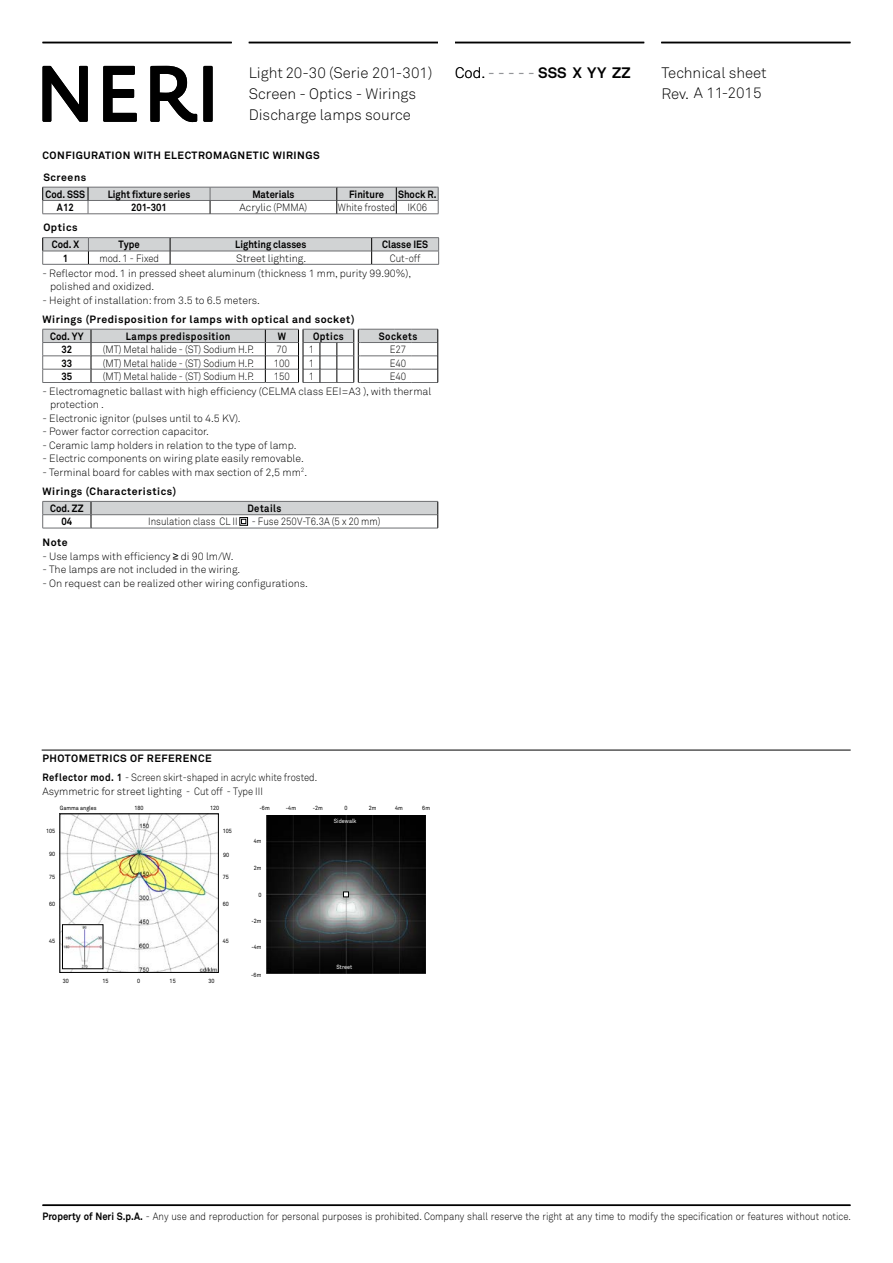
<style>
.page{position:relative;width:893px;height:1263px;background:#fff}
.page>*{position:absolute;margin:0;border:0;box-sizing:border-box;transform-origin:0 0}
.t1{font:15px/21px "Akkurat Light Pro";color:#000}
.t2{font:700 15px "Akkurat Pro";color:#000}
.t3{font:10.5px/13.5px "Akkurat Light Pro";color:#000}
.t4{font:10.5px/13.5px "Akkurat Light Pro";color:#000;scale:.9 1}
.t5{font:700 10.5px/16.8px "Akkurat Pro";letter-spacing:.05em;color:#000}
.t6{font:700 10.5px "Akkurat Pro";letter-spacing:.05em;color:#000;scale:.9 1}
.t7{font:700 10.5px "Akkurat Pro";color:#000;scale:.9 1}
.t8{font:6px "Akkurat Pro";color:#000;scale:.9 1}
.t9{font:6px "Akkurat Pro";color:#fff;scale:.9 1}
.s1{font-family:"Akkurat Light Pro";font-weight:400}
.s2{font-weight:400;color:#939598}
.s3{font-family:"Arial"}
.s4{font-family:"Akkurat Pro";font-weight:700}
</style>
<div class="page">
<hr style="left:43px;top:42px;width:189px;height:1px;background:#000">
<hr style="left:249px;top:42px;width:189px;height:1px;background:#000">
<hr style="left:455px;top:42px;width:189px;height:1px;background:#000">
<hr style="left:661px;top:42px;width:189px;height:1px;background:#000">
<svg style="left:43px;top:66px;width:45px;height:56px"></svg>
<svg style="left:103px;top:66px;width:34px;height:56px"></svg>
<svg style="left:150px;top:66px;width:47px;height:56px"></svg>
<div style="left:203px;top:66px;width:10px;height:56px;background:#000"></div>
<hr style="left:42px;top:750px;width:809px;height:1px;background:#000">
<img style="left:267px;top:815px;width:158px;height:159px">
<img style="left:62px;top:816px;width:155px;height:155px">
<div style="left:60px;top:814px;width:159px;height:159px;border:1px solid #000"></div>
<svg style="left:343px;top:891px;width:6px;height:6px"></svg>
<img style="left:64px;top:926px;width:37px;height:41px">
<div style="left:62px;top:924px;width:41px;height:45px;border:1px solid #000"></div>
<hr style="left:43px;top:1204px;width:807px;height:2px;background:#000">
<hr style="left:43px;top:214px;width:45px;height:1px;background:#6d6e71">
<hr style="left:88px;top:214px;width:122px;height:1px;background:#6d6e71">
<hr style="left:210px;top:214px;width:127px;height:1px;background:#6d6e71">
<hr style="left:337px;top:214px;width:59px;height:1px;background:#6d6e71">
<hr style="left:396px;top:214px;width:42px;height:1px;background:#6d6e71">
<svg style="left:42px;top:187px;width:397px;height:27px"></svg>
<hr style="left:210px;top:187px;width:127px;height:1px;background:#6d6e71">
<hr style="left:88px;top:264px;width:82px;height:1px;background:#6d6e71">
<hr style="left:170px;top:264px;width:202px;height:1px;background:#6d6e71">
<hr style="left:372px;top:264px;width:67px;height:1px;background:#6d6e71">
<hr style="left:43px;top:237px;width:45px;height:1px;background:#6d6e71">
<hr style="left:170px;top:237px;width:202px;height:1px;background:#6d6e71">
<hr style="left:372px;top:237px;width:67px;height:1px;background:#6d6e71">
<svg style="left:42px;top:238px;width:397px;height:26px"></svg>
<hr style="left:88px;top:237px;width:82px;height:1px;background:#6d6e71">
<hr style="left:43px;top:251px;width:45px;height:1px;background:#6d6e71">
<hr style="left:43px;top:264px;width:45px;height:1px;background:#6d6e71">
<svg style="left:42px;top:329px;width:397px;height:54px"></svg>
<hr style="left:43px;top:382px;width:48px;height:1px;background:#6d6e71">
<hr style="left:91px;top:382px;width:174px;height:1px;background:#6d6e71">
<hr style="left:265px;top:382px;width:34px;height:1px;background:#6d6e71">
<hr style="left:91px;top:528px;width:347px;height:1px;background:#6d6e71">
<hr style="left:43px;top:528px;width:48px;height:1px;background:#6d6e71">
<svg style="left:42px;top:501px;width:397px;height:27px"></svg>
<h1 class="t1" style="left:249px;top:62px;width:185px">Light 20-30 (Serie 201-301)</h1>
<h1 class="t2" style="left:455px;top:63px;width:177px"><span class="s1">Cod.</span> <span class="s2">- - - - -</span> SSS X YY ZZ</h1>
<h1 class="t1" style="left:249px;top:83px;width:169px">Screen - Optics - Wirings<br>Discharge lamps source</h1>
<p class="t5" style="left:43px;top:145px;width:279px;line-height:21.8px">CONFIGURATION WITH ELECTROMAGNETIC WIRINGS<br>Screens</p>
<p class="t6" style="left:46px;top:188px;width:46px">Cod. SSS</p>
<p class="t7" style="left:108px;top:188px;width:93px">Light fixture series</p>
<p class="t7" style="left:252px;top:188px;width:48px">Materials</p>
<p class="t7" style="left:349px;top:188px;width:40px">Finiture</p>
<p class="t6" style="left:398px;top:188px;width:44px">Shock R.</p>
<p class="t6" style="left:57px;top:201px;width:20px">A12</p>
<p class="t6" style="left:131px;top:201px;width:41px">201-301</p>
<p class="t3" style="left:240px;top:201px;width:69px">Acrylic (PMMA)</p>
<p class="t4" style="left:338px;top:201px;width:101px">White frosted IK06</p>
<p class="t5" style="left:43px;top:218px;width:37px;line-height:17.7px;text-align:right">Optics<br>Cod. X</p>
<p class="t6" style="left:119px;top:238px;width:25px">Type</p>
<p class="t7" style="left:235px;top:238px;width:81px">Lighting classes</p>
<p class="t7" style="left:382px;top:238px;width:52px">Classe IES</p>
<p class="t6" style="left:63px;top:252px;width:7px">1</p>
<p class="t4" style="left:100px;top:252px;width:68px">mod. 1 - Fixed</p>
<p class="t3" style="left:236px;top:252px;width:71px">Street lighting.</p>
<p class="t4" style="left:390px;top:252px;width:36px">Cut-off</p>
<p class="t3" style="left:50px;top:266px;width:363px;text-indent:-7px">- Reflector mod. 1 in pressed sheet aluminum (thickness 1 mm, purity 99.90%), polished and oxidized.</p>
<p class="t3" style="left:43px;top:293px;width:219px">- Height of installation: from 3.5 to 6.5 meters.</p>
<p class="t5" style="left:50px;top:311px;width:306px;text-indent:-8px">Wirings (Predisposition for lamps with optical and socket)<br>Cod. YY</p>
<p class="t6" style="left:126px;top:330px;width:118px">Lamps predisposition</p>
<p class="t6" style="left:278px;top:330px;width:11px">W</p>
<p class="t6" style="left:313px;top:330px;width:36px">Optics</p>
<p class="t6" style="left:379px;top:330px;width:44px">Sockets</p>
<p class="t6" style="left:61px;top:343px;width:13px">32</p>
<p class="t4" style="left:103px;top:343px;width:170px">(MT) Metal halide - (ST) Sodium H.P.</p>
<p class="t4" style="left:277px;top:343px;width:13px">70</p>
<p class="t4" style="left:309px;top:343px;width:7px">1</p>
<p class="t4" style="left:390px;top:343px;width:20px">E27</p>
<p class="t6" style="left:61px;top:356px;width:13px">33</p>
<p class="t4" style="left:103px;top:356px;width:170px">(MT) Metal halide - (ST) Sodium H.P.</p>
<p class="t4" style="left:274px;top:356px;width:19px">100</p>
<p class="t4" style="left:309px;top:356px;width:7px">1</p>
<p class="t4" style="left:390px;top:356px;width:20px">E40</p>
<p class="t6" style="left:61px;top:370px;width:13px">35</p>
<p class="t4" style="left:103px;top:370px;width:170px">(MT) Metal halide - (ST) Sodium H.P.</p>
<p class="t4" style="left:274px;top:370px;width:19px">150</p>
<p class="t4" style="left:309px;top:370px;width:7px">1</p>
<p class="t4" style="left:390px;top:370px;width:20px">E40</p>
<p class="t3" style="left:50px;top:385px;width:383px;text-indent:-7px">- Electromagnetic ballast with high efficiency (CELMA class EEI=A3 ), with thermal protection .</p>
<p class="t3" style="left:43px;top:412px;width:200px">- Electronic ignitor (pulses until to 4.5 KV).</p>
<p class="t3" style="left:43px;top:425px;width:168px">- Power factor correction capacitor.</p>
<p class="t3" style="left:43px;top:439px;width:255px">- Ceramic lamp holders in relation to the type of lamp.</p>
<p class="t3" style="left:43px;top:452px;width:263px">- Electric components on wiring plate easily removable.</p>
<p class="t3" style="left:43px;top:466px;width:266px">- Terminal board for cables with max section of 2,5 mm<sup>2</sup>.</p>
<p class="t5" style="left:50px;top:483px;width:128px;text-indent:-8px">Wirings (Characteristics)<br>Cod. ZZ</p>
<p class="t6" style="left:247px;top:502px;width:39px">Details</p>
<p class="t6" style="left:61px;top:515px;width:13px">04</p>
<p class="t4" style="left:148px;top:515px;width:101px">Insulation class CL II</p>
<p class="t4" style="left:252px;top:515px;width:145px">- Fuse 250V-T6.3A (5 x 20 mm)</p>
<p class="t5" style="left:43px;top:534px;width:27px">Note</p>
<p class="t3" style="left:43px;top:550px;width:193px">- Use lamps with efficiency <span class="s3">≥</span> di 90 lm/W.</p>
<p class="t3" style="left:43px;top:563px;width:199px">- The lamps are not included in the wiring.</p>
<p class="t3" style="left:43px;top:577px;width:267px">- On request can be realized other wiring configurations.</p>
<h1 class="t1" style="left:661px;top:62px;width:107px">Technical sheet<br>Rev. A 11-2015</h1>
<p class="t5" style="left:43px;top:750px;width:171px">PHOTOMETRICS OF REFERENCE</p>
<p class="t4" style="left:43px;top:771px;width:307px"><span class="s4">Reflector mod. 1</span> - Screen skirt-shaped in acrylc white frosted.<br>Asymmetric for street lighting - Cut off - Type III</p>
<p class="t8" style="left:60px;top:804px;width:42px">Gamma angles</p>
<p class="t8" style="left:46px;top:827px;width:12px">105</p>
<p class="t8" style="left:49px;top:850px;width:8px">90</p>
<p class="t8" style="left:49px;top:873px;width:8px">75</p>
<p class="t8" style="left:49px;top:900px;width:8px">60</p>
<p class="t8" style="left:49px;top:937px;width:8px">45</p>
<p class="t8" style="left:134px;top:804px;width:12px">180</p>
<p class="t8" style="left:210px;top:804px;width:12px">120</p>
<p class="t8" style="left:223px;top:827px;width:12px">105</p>
<p class="t8" style="left:223px;top:851px;width:8px">90</p>
<p class="t8" style="left:223px;top:874px;width:8px">75</p>
<p class="t8" style="left:223px;top:900px;width:8px">60</p>
<p class="t8" style="left:223px;top:937px;width:8px">45</p>
<p class="t8" style="left:63px;top:977px;width:8px">30</p>
<p class="t8" style="left:102px;top:977px;width:8px">15</p>
<p class="t8" style="left:137px;top:977px;width:5px">0</p>
<p class="t8" style="left:170px;top:977px;width:8px">15</p>
<p class="t8" style="left:209px;top:977px;width:8px">30</p>
<p class="t8" style="left:260px;top:804px;width:13px">-6m</p>
<p class="t8" style="left:286px;top:804px;width:13px">-4m</p>
<p class="t8" style="left:313px;top:804px;width:12px">-2m</p>
<p class="t8" style="left:344px;top:804px;width:5px">0</p>
<p class="t8" style="left:369px;top:804px;width:10px">2m</p>
<p class="t8" style="left:395px;top:804px;width:10px">4m</p>
<p class="t8" style="left:422px;top:804px;width:10px">6m</p>
<p class="t8" style="left:254px;top:837px;width:10px">4m</p>
<p class="t8" style="left:254px;top:864px;width:10px">2m</p>
<p class="t8" style="left:258px;top:891px;width:5px">0</p>
<p class="t8" style="left:252px;top:917px;width:12px">-2m</p>
<p class="t8" style="left:251px;top:943px;width:13px">-4m</p>
<p class="t8" style="left:251px;top:971px;width:13px">-6m</p>
<p class="t9" style="left:334px;top:817px;width:27px">Sidewalk</p>
<p class="t9" style="left:337px;top:963px;width:19px">Street</p>
<p class="t4" style="left:43px;top:1210px;width:900px"><span class="s4">Property of Neri S.p.A.</span> - Any use and reproduction for personal purposes is prohibited. Company shall reserve the right at any time to modify the specification or features without notice.</p>
</div>
